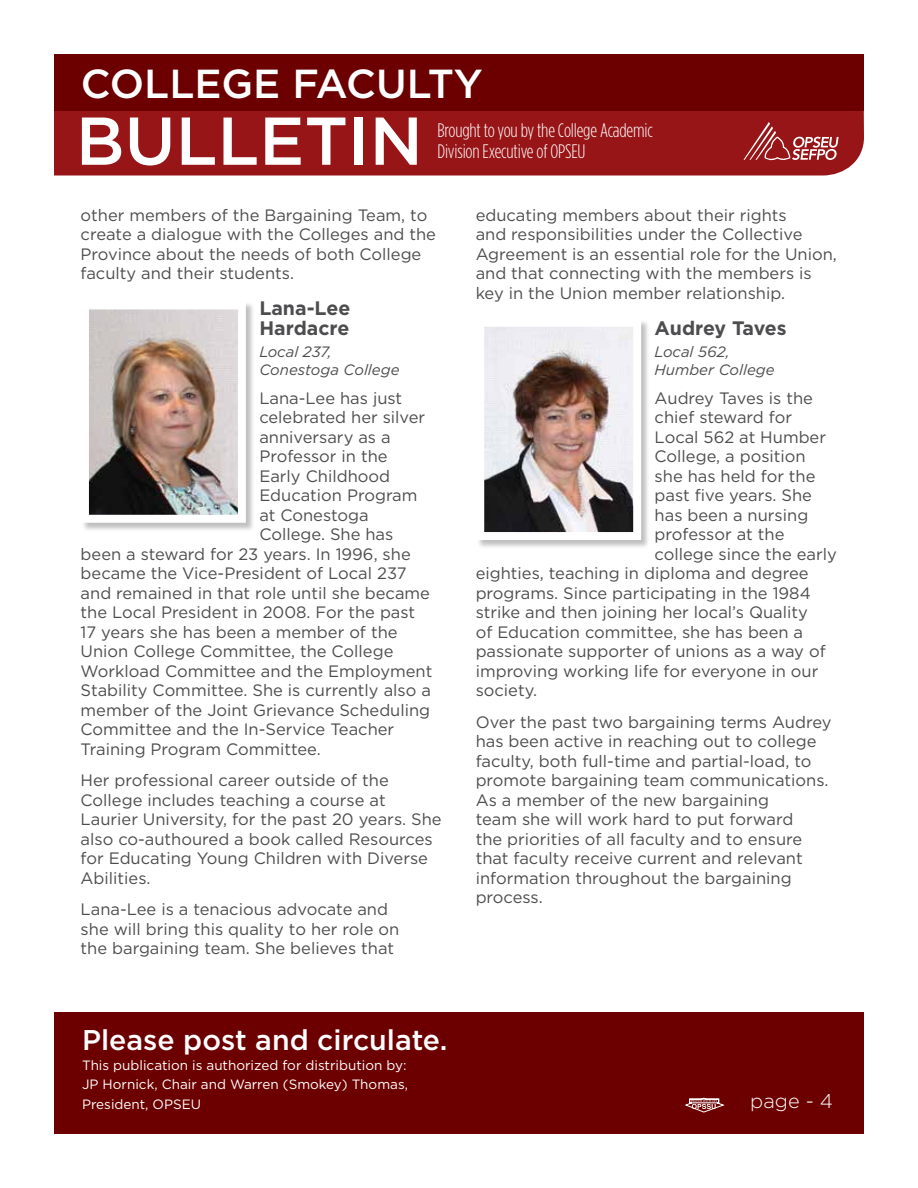
<style>
.page{position:relative;width:918px;height:1188px;background:#fff}
.page>*{position:absolute;margin:0;border:0;box-sizing:border-box;transform-origin:0 0}
.t1{font:500 67.5px "Gotham HTF";color:#fff}
.t2{font:500 40.5px "Gotham HTF";color:#fff}
.t3{font:500 28.5px "Gotham HTF";color:#fff}
.t4{font:300 19.95px "Gotham HTF";color:#fff}
.t5{font:300 condensed 19.5px "Gotham HTF";letter-spacing:-.01em;color:#fff}
.t6{font:700 19.5px/19.5px "Gotham HTF";color:#4d4d4f}
.t7{font:16.5px/19.5px "Gotham HTF";color:#4d4d4f}
.t8{font:italic 15px/18px "Gotham HTF";color:#4d4d4f}
.t9{font:13.5px/19.5px "Gotham HTF";color:#fff;text-align:justify}
</style>
<div class="page">
<div style="left:54px;top:1013px;width:809px;height:121px;background:#6c0000"></div>
<svg style="left:684px;top:1097px;width:41px;height:16px"></svg>
<div style="left:54px;top:54px;width:810px;height:121px;background:#971417"></div>
<div style="left:54px;top:54px;width:809px;height:56px;background:#6c0000"></div>
<svg style="left:743px;top:122px;width:96px;height:40px;background:#aa3f42"></svg>
<div style="left:81px;top:301px;width:174px;height:231px;background:#000;opacity:.25"></div>
<img style="left:90px;top:311px;width:147px;height:203px">
<div style="left:81px;top:302px;width:165px;height:221px;border:8px solid #fff"></div>
<div style="left:476px;top:319px;width:175px;height:230px;background:#000;opacity:.25"></div>
<img style="left:485px;top:328px;width:147px;height:203px">
<div style="left:476px;top:319px;width:165px;height:221px;border:8px solid #fff"></div>
<h2 class="t2" style="left:81px;top:60px;width:404px">COLLEGE FACULTY</h2>
<p class="t5" style="left:437px;top:119px;width:217px">Brought to you by the College Academic</p>
<h1 class="t1" style="left:76px;top:103px;width:349px">BULLETIN</h1>
<p class="t5" style="left:437px;top:140px;width:150px">Division Executive of OPSEU</p>
<p class="t7" style="left:81px;top:205px;width:357px">other members of the Bargaining Team, to create a dialogue with the Colleges and the Province about the needs of both College faculty and their students.</p>
<p class="t6" style="left:259px;top:298px;width:93px">Lana-Lee<br>Hardacre</p>
<p class="t8" style="left:259px;top:343px;width:142px">Local 237,<br>Conestoga College</p>
<p class="t7" style="left:259px;top:388px;width:144px">Lana-Lee has just</p>
<p class="t7" style="left:259px;top:407px;width:167px">celebrated her silver</p>
<p class="t7" style="left:259px;top:427px;width:133px">anniversary as a</p>
<p class="t7" style="left:259px;top:446px;width:130px">Professor in the</p>
<p class="t7" style="left:259px;top:466px;width:132px">Early Childhood</p>
<p class="t7" style="left:259px;top:485px;width:160px">Education Program</p>
<p class="t7" style="left:259px;top:505px;width:111px">at Conestoga</p>
<p class="t7" style="left:259px;top:524px;width:136px">College. She has</p>
<p class="t7" style="left:81px;top:544px;width:332px">been a steward for 23 years. In 1996, she</p>
<p class="t7" style="left:81px;top:563px;width:327px">became the Vice-President of Local 237</p>
<p class="t7" style="left:81px;top:583px;width:351px">and remained in that role until she became</p>
<p class="t7" style="left:81px;top:602px;width:336px">the Local President in 2008. For the past</p>
<p class="t7" style="left:81px;top:622px;width:318px">17 years she has been a member of the</p>
<p class="t7" style="left:81px;top:641px;width:314px">Union College Committee, the College</p>
<p class="t7" style="left:81px;top:661px;width:353px">Workload Committee and the Employment</p>
<p class="t7" style="left:81px;top:680px;width:352px">Stability Committee. She is currently also a</p>
<p class="t7" style="left:81px;top:700px;width:351px">member of the Joint Grievance Scheduling</p>
<p class="t7" style="left:81px;top:719px;width:315px">Committee and the In-Service Teacher</p>
<p class="t7" style="left:81px;top:739px;width:242px">Training Program Committee.</p>
<p class="t7" style="left:81px;top:770px;width:363px">Her professional career outside of the College includes teaching a course at Laurier University, for the past 20 years. She also co-authoured a book called Resources for Educating Young Children with Diverse Abilities.</p>
<p class="t7" style="left:81px;top:899px;width:320px">Lana-Lee is a tenacious advocate and she will bring this quality to her role on the bargaining team. She believes that</p>
<h3 class="t3" style="left:82px;top:1024px;width:367px">Please post and circulate.</h3>
<p class="t9" style="left:82px;top:1055px;width:327px">This publication is authorized for distribution by:<br>JP Hornick, Chair and Warren (Smokey) Thomas, President, OPSEU</p>
<p class="t7" style="left:476px;top:205px;width:363px">educating members about their rights<br>and responsibilities under the Collective Agreement is an essential role for the Union, and that connecting with the members is key in the Union member relationship.</p>
<p class="t6" style="left:655px;top:317px;width:133px">Audrey Taves</p>
<p class="t8" style="left:655px;top:343px;width:121px">Local 562,<br>Humber College</p>
<p class="t7" style="left:655px;top:388px;width:160px">Audrey Taves is the</p>
<p class="t7" style="left:655px;top:407px;width:139px">chief steward for</p>
<p class="t7" style="left:655px;top:427px;width:173px">Local 562 at Humber</p>
<p class="t7" style="left:655px;top:446px;width:153px">College, a position</p>
<p class="t7" style="left:655px;top:466px;width:162px">she has held for the</p>
<p class="t7" style="left:655px;top:485px;width:159px">past five years. She</p>
<p class="t7" style="left:655px;top:505px;width:155px">has been a nursing</p>
<p class="t7" style="left:655px;top:524px;width:131px">professor at the</p>
<p class="t7" style="left:655px;top:544px;width:184px">college since the early</p>
<p class="t7" style="left:476px;top:563px;width:334px">eighties, teaching in diploma and degree</p>
<p class="t7" style="left:476px;top:583px;width:337px">programs. Since participating in the 1984</p>
<p class="t7" style="left:476px;top:602px;width:334px">strike and then joining her local’s Quality</p>
<p class="t7" style="left:476px;top:622px;width:329px">of Education committee, she has been a</p>
<p class="t7" style="left:476px;top:641px;width:352px">passionate supporter of unions as a way of</p>
<p class="t7" style="left:476px;top:661px;width:344px">improving working life for everyone in our</p>
<p class="t7" style="left:476px;top:680px;width:63px">society.</p>
<p class="t7" style="left:476px;top:712px;width:357px">Over the past two bargaining terms Audrey has been active in reaching out to college faculty, both full-time and partial-load, to promote bargaining team communications.<br>As a member of the new bargaining<br>team she will work hard to put forward<br>the priorities of all faculty and to ensure that faculty receive current and relevant information throughout the bargaining process.</p>
<p class="t4" style="left:750px;top:1090px;width:84px">page - 4</p>
</div>
